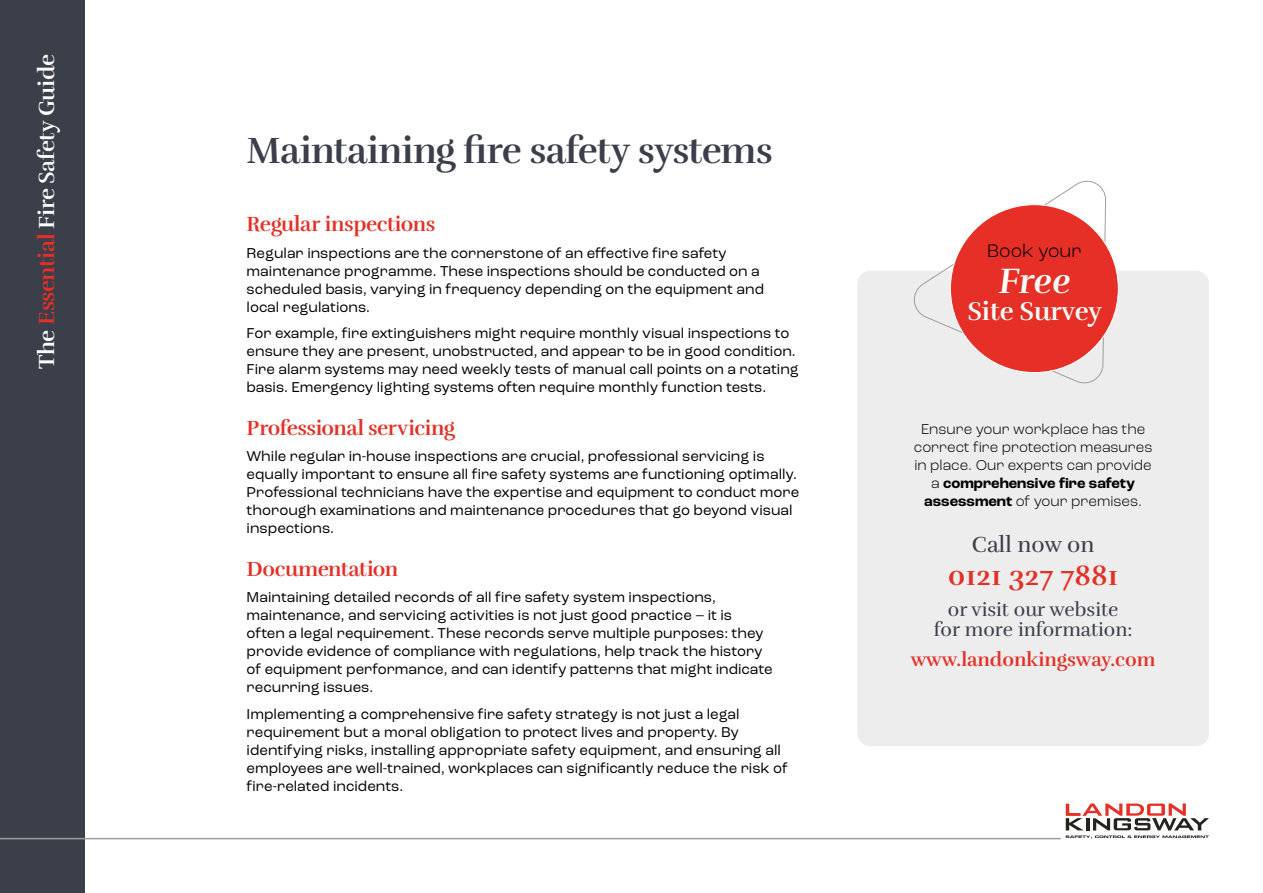
<style>
.page{position:relative;width:1263px;height:893px;background:#fff}
.page>*{position:absolute;margin:0;border:0;box-sizing:border-box;transform-origin:0 0}
.t1{font:700 37.5px "Rufina ALT01";letter-spacing:-.02em;color:#3b3f4a}
.t2{font:italic 700 36.15px "Rufina";color:#fff}
.t3{font:700 28.8px "Rufina ALT01";color:#e63027}
.t4{font:700 26.1px "Rufina ALT01";color:#fff}
.t5{font:700 22.5px "Rufina ALT01";letter-spacing:-.02em;color:#fff}
.t6{font:22.5px "Rufina ALT01";color:#3b3f4a}
.t7{font:700 21px "Rufina ALT01";letter-spacing:-.02em;color:#e63027}
.t8{font:19.5px/19.5px "Rufina ALT01";color:#3b3f4a;text-align:center}
.t9{font:700 19.5px "Rufina ALT01";color:#e63027}
.t10{font:300 19.2px "Roc Grotesk";color:#000}
.t11{font:15px/18px "Roc Grotesk";color:#000}
.t12{font:300 15px/18px "Roc Grotesk";color:#000;text-align:center}
.s1{color:#e63027}
.s2{font-weight:700}
</style>
<div class="page">
<div style="left:0;top:0;width:85px;height:893px;background:#3b3f4a"></div>
<hr style="left:0;top:0;width:1px;height:893px;background:#e30613">
<div style="left:857px;top:271px;width:352px;height:475px;background:#ededed;border-radius:13px"></div>
<svg style="left:914px;top:180px;width:192px;height:204px"></svg>
<div style="left:950px;top:205px;width:168px;height:168px;background:#e63027;border-radius:50%"></div>
<svg style="left:1065px;top:803px;width:144px;height:36px"></svg>
<hr style="left:0;top:838px;width:1060px;height:1px;background:#9d9d9c">
<h3 class="t5" style="left:33px;top:369px;width:316px;rotate:-90deg">The <span class="s1">Essential</span> Fire Safety Guide</h3>
<h1 class="t1" style="left:247px;top:128px;width:528px">Maintaining fire safety systems</h1>
<h3 class="t7" style="left:247px;top:211px;width:190px">Regular inspections</h3>
<p class="t11" style="left:247px;top:244px;width:519px">Regular inspections are the cornerstone of an effective fire safety maintenance programme. These inspections should be conducted on a scheduled basis, varying in frequency depending on the equipment and local regulations.</p>
<p class="t11" style="left:247px;top:324px;width:554px">For example, fire extinguishers might require monthly visual inspections to ensure they are present, unobstructed, and appear to be in good condition.<br>Fire alarm systems may need weekly tests of manual call points on a rotating basis. Emergency lighting systems often require monthly function tests.</p>
<h3 class="t7" style="left:247px;top:415px;width:210px">Professional servicing</h3>
<p class="t11" style="left:247px;top:447px;width:554px">While regular in-house inspections are crucial, professional servicing is equally important to ensure all fire safety systems are functioning optimally.<br>Professional technicians have the expertise and equipment to conduct more thorough examinations and maintenance procedures that go beyond visual inspections.</p>
<h3 class="t7" style="left:247px;top:556px;width:153px">Documentation</h3>
<p class="t11" style="left:247px;top:588px;width:527px">Maintaining detailed records of all fire safety system inspections, maintenance, and servicing activities is not just good practice – it is often a legal requirement. These records serve multiple purposes: they provide evidence of compliance with regulations, help track the history of equipment performance, and can identify patterns that might indicate recurring issues.</p>
<p class="t11" style="left:247px;top:705px;width:543px">Implementing a comprehensive fire safety strategy is not just a legal requirement but a moral obligation to protect lives and property. By identifying risks, installing appropriate safety equipment, and ensuring all employees are well-trained, workplaces can significantly reduce the risk of fire-related incidents.</p>
<p class="t10" style="left:987px;top:239px;width:96px">Book your</p>
<h2 class="t2" style="left:998px;top:259px;width:73px">Free</h2>
<h3 class="t4" style="left:967px;top:296px;width:136px">Site Survey</h3>
<p class="t12" style="left:914px;top:420px;width:240px">Ensure your workplace has the correct fire protection measures in place. Our experts can provide a <span class="s2">comprehensive fire safety assessment</span> of your premises.</p>
<h3 class="t6" style="left:972px;top:531px;width:124px">Call now on</h3>
<h3 class="t3" style="left:948px;top:558px;width:172px">0121 327 7881</h3>
<h3 class="t8" style="left:934px;top:600px;width:200px">or visit our website for more information:</h3>
<h3 class="t9" style="left:911px;top:648px;width:246px">www.landonkingsway.com</h3>
</div>
